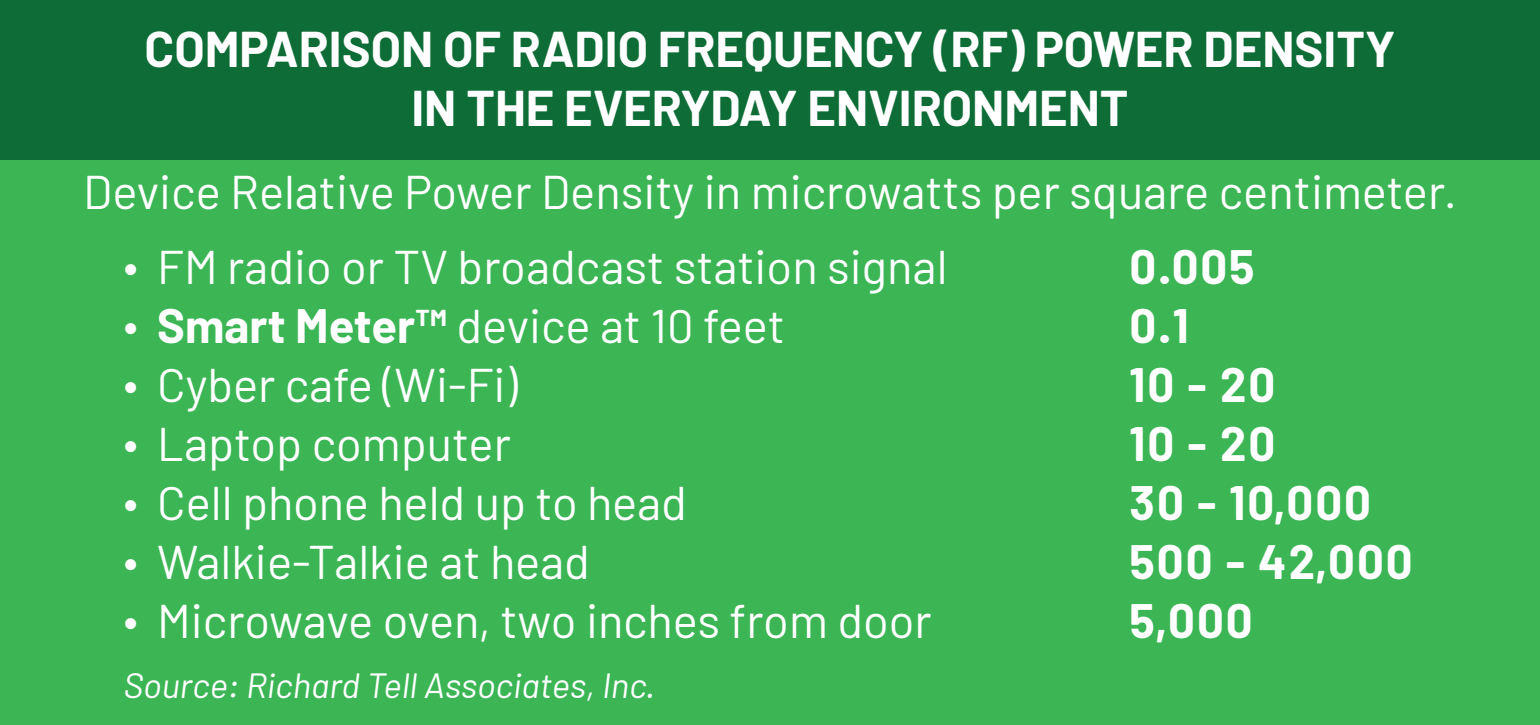
<style>
.page{position:relative;width:1540px;height:725px;background:#fff}
.page>*{position:absolute;margin:0;border:0;box-sizing:border-box;transform-origin:0 0}
.t1{font:700 49px/58.8px "Barlow";color:#fff;text-align:center}
.t2{font:47.25px/58.8px "Barlow";color:#fff}
.t3{font:700 47.25px/58.8px "Barlow";letter-spacing:.04em;color:#fff}
.t4{font:italic 35px "Barlow";color:#fff}
.s1{font-weight:700}
</style>
<div class="page">
<div style="left:0;top:0;width:1540px;height:724px;background:#3cb655"></div>
<div style="left:0;top:0;width:1540px;height:159px;background:#0e6c37"></div>
<p class="t1" style="left:145px;top:19px;width:1252px">COMPARISON OF RADIO FREQUENCY (RF) POWER DENSITY<br>IN THE EVERYDAY ENVIRONMENT</p>
<p class="t2" style="left:123px;top:151px;width:1335px;line-height:74.2px;text-indent:-40px">Device Relative Power Density in microwatts per square centimeter. ∙ FM radio or TV broadcast station signal</p>
<p class="t2" style="left:123px;top:292px;width:810px">∙ <span class="s1">Smart Meter™</span> device at 10 feet<br>∙ Cyber cafe (Wi-Fi)<br>∙ Laptop computer<br>∙ Cell phone held up to head<br>∙ Walkie-Talkie at head<br>∙ Microwave oven, two inches from door</p>
<p class="t4" style="left:123px;top:663px;width:533px">Source: Richard Tell Associates, Inc.</p>
<p class="t3" style="left:1130px;top:237px;width:285px">0.005<br>0.1<br>10 - 20<br>10 - 20<br>30 - 10,000<br>500 - 42,000<br>5,000</p>
</div>
